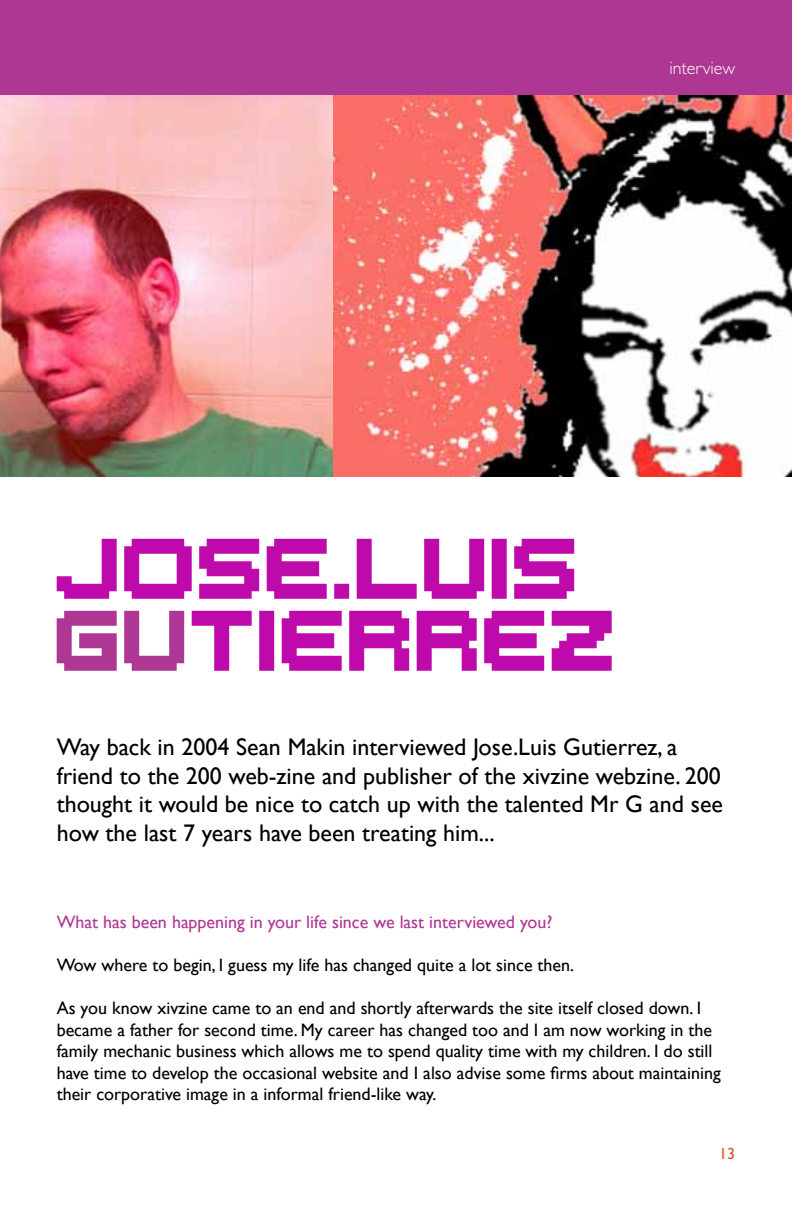
<style>
.page{position:relative;width:792px;height:1224px;background:#fff}
.page>*{position:absolute;margin:0;border:0;box-sizing:border-box;transform-origin:0 0}
.t1{font:60px/72px "Hal";color:#be0aab}
.t2{font:24px/28.8px "Gill Sans";color:#000}
.t3{font:18px/21.6px "Gill Sans";color:#000}
.t4{font:18px "Gill Sans";color:#ae3794}
.t5{font:300 18px "Gill Sans";color:#fff}
.t6{font:16px "Gill Sans";color:#e25426}
.s1{color:#ae3794}
</style>
<div class="page">
<div style="left:0;top:0;width:792px;height:95px;background:#ae3794"></div>
<img style="left:0;top:95px;width:792px;height:381px">
<p class="t5" style="left:669px;top:58px;width:67px">interview</p>
<h1 class="t1" style="left:57px;top:542px;width:564px">JOSE.LUIS<br><span class="s1">GU</span>TIERREZ</h1>
<p class="t2" style="left:57px;top:733px;width:668px">Way back in 2004 Sean Makin interviewed Jose.Luis Gutierrez, a friend to the 200 web-zine and publisher of the xivzine webzine. 200 thought it would be nice to catch up with the talented Mr G and see how the last 7 years have been treating him...</p>
<p class="t4" style="left:57px;top:911px;width:497px">What has been happening in your life since we last interviewed you?</p>
<p class="t3" style="left:57px;top:954px;width:519px">Wow where to begin, I guess my life has changed quite a lot since then.</p>
<p class="t3" style="left:57px;top:998px;width:666px">As you know xivzine came to an end and shortly afterwards the site itself closed down. I became a father for second time. My career has changed too and I am now working in the family mechanic business which allows me to spend quality time with my children. I do still have time to develop the occasional website and I also advise some firms about maintaining their corporative image in a informal friend-like way.</p>
<p class="t6" style="left:719px;top:1144px;width:17px">13</p>
</div>
